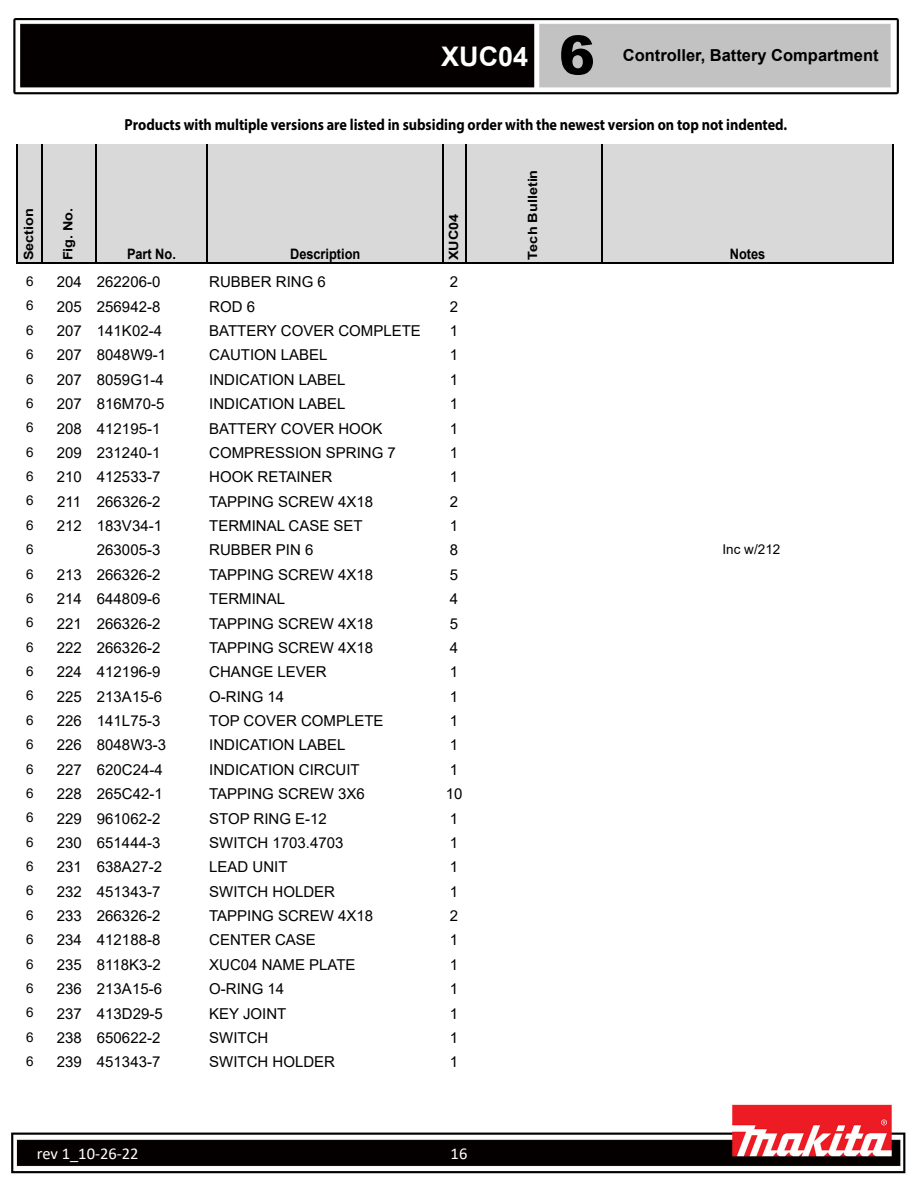
<style>
.page{position:relative;width:918px;height:1188px;background:#fff}
.page>*{position:absolute;margin:0;border:0;box-sizing:border-box;transform-origin:0 0}
.t1{font:900 54px "Arial";color:#000}
.t2{font:700 27px "Arial";color:#fff}
.t3{font:700 16.5px "Arial";color:#000}
.t4{font:16.5px "Calibri";color:#fff}
.t5{font:700 16.05px "Myriad Pro";color:#000;scale:.89 1}
.t6{font:15px "Arial";color:#000}
.t7{font:700 14.4px "Arial";letter-spacing:-.005em;color:#000;scale:.89 1}
.t8{font:13.5px "Arial";color:#000}
.t9{font:700 12.75px "Arial";color:#000;scale:1.13 1}
</style>
<div class="page">
<img style="left:11px;top:18px;width:895px;height:1156px">
<div style="left:18px;top:144px;width:876px;height:120px;background:#d9d9d9"></div>
<hr style="left:17px;top:144px;width:1px;height:120px;background:#000">
<hr style="left:41px;top:144px;width:1px;height:120px;background:#000">
<hr style="left:95px;top:144px;width:1px;height:120px;background:#000">
<hr style="left:207px;top:144px;width:1px;height:120px;background:#000">
<hr style="left:443px;top:144px;width:1px;height:120px;background:#000">
<hr style="left:465px;top:144px;width:1px;height:120px;background:#000">
<hr style="left:601px;top:144px;width:1px;height:120px;background:#000">
<hr style="left:893px;top:144px;width:1px;height:120px;background:#000">
<hr style="left:18px;top:263px;width:876px;height:1px;background:#000">
<h2 class="t2" style="left:441px;top:37px;width:89px">XUC04</h2>
<h1 class="t1" style="left:559px;top:16px;width:38px">6</h1>
<p class="t3" style="left:623px;top:44px;width:257px">Controller, Battery Compartment</p>
<p class="t9" style="left:20px;top:260px;width:48px;rotate:-90deg">Section</p>
<p class="t9" style="left:59px;top:260px;width:48px;rotate:-90deg">Fig. No.</p>
<p class="t5" style="left:125px;top:114px;width:746px">Products with multiple versions are listed in subsiding order with the newest version on top not indented.</p>
<p class="t7" style="left:127px;top:244px;width:56px">Part No.</p>
<p class="t7" style="left:290px;top:244px;width:80px">Description</p>
<p class="t9" style="left:445px;top:260px;width:43px;rotate:-90deg">XUC04</p>
<p class="t9" style="left:524px;top:260px;width:82px;rotate:-90deg">Tech Bulletin</p>
<p class="t7" style="left:730px;top:244px;width:41px">Notes</p>
<p class="t8" style="left:26px;top:272px;width:9px">6</p>
<p class="t6" style="left:57px;top:272px;width:105px">204 262206-0</p>
<p class="t6" style="left:209px;top:272px;width:118px">RUBBER RING 6</p>
<p class="t6" style="left:450px;top:272px;width:10px">2</p>
<p class="t8" style="left:26px;top:296px;width:9px">6</p>
<p class="t6" style="left:57px;top:296px;width:105px">205 256942-8</p>
<p class="t6" style="left:209px;top:296px;width:47px">ROD 6</p>
<p class="t6" style="left:450px;top:296px;width:10px">2</p>
<p class="t8" style="left:26px;top:321px;width:9px">6</p>
<p class="t6" style="left:57px;top:320px;width:107px">207 141K02-4</p>
<p class="t6" style="left:209px;top:320px;width:213px">BATTERY COVER COMPLETE</p>
<p class="t6" style="left:450px;top:320px;width:10px">1</p>
<p class="t8" style="left:26px;top:345px;width:9px">6</p>
<p class="t6" style="left:57px;top:345px;width:111px">207 8048W9-1</p>
<p class="t6" style="left:209px;top:345px;width:120px">CAUTION LABEL</p>
<p class="t6" style="left:450px;top:345px;width:10px">1</p>
<p class="t8" style="left:26px;top:370px;width:9px">6</p>
<p class="t6" style="left:57px;top:369px;width:109px">207 8059G1-4</p>
<p class="t6" style="left:209px;top:369px;width:138px">INDICATION LABEL</p>
<p class="t6" style="left:450px;top:369px;width:10px">1</p>
<p class="t8" style="left:26px;top:394px;width:9px">6</p>
<p class="t6" style="left:57px;top:394px;width:109px">207 816M70-5</p>
<p class="t6" style="left:209px;top:394px;width:138px">INDICATION LABEL</p>
<p class="t6" style="left:450px;top:394px;width:10px">1</p>
<p class="t8" style="left:26px;top:418px;width:9px">6</p>
<p class="t6" style="left:57px;top:418px;width:105px">208 412195-1</p>
<p class="t6" style="left:209px;top:418px;width:175px">BATTERY COVER HOOK</p>
<p class="t6" style="left:450px;top:418px;width:10px">1</p>
<p class="t8" style="left:26px;top:443px;width:9px">6</p>
<p class="t6" style="left:57px;top:442px;width:105px">209 231240-1</p>
<p class="t6" style="left:209px;top:442px;width:188px">COMPRESSION SPRING 7</p>
<p class="t6" style="left:450px;top:442px;width:10px">1</p>
<p class="t8" style="left:26px;top:467px;width:9px">6</p>
<p class="t6" style="left:57px;top:467px;width:105px">210 412533-7</p>
<p class="t6" style="left:209px;top:467px;width:125px">HOOK RETAINER</p>
<p class="t6" style="left:450px;top:467px;width:10px">1</p>
<p class="t8" style="left:26px;top:491px;width:9px">6</p>
<p class="t6" style="left:57px;top:491px;width:105px">211 266326-2</p>
<p class="t6" style="left:209px;top:491px;width:165px">TAPPING SCREW 4X18</p>
<p class="t6" style="left:450px;top:491px;width:10px">2</p>
<p class="t8" style="left:26px;top:516px;width:9px">6</p>
<p class="t6" style="left:57px;top:515px;width:107px">212 183V34-1</p>
<p class="t6" style="left:209px;top:515px;width:155px">TERMINAL CASE SET</p>
<p class="t6" style="left:450px;top:515px;width:10px">1</p>
<p class="t8" style="left:26px;top:540px;width:9px">6</p>
<p class="t6" style="left:97px;top:540px;width:65px">263005-3</p>
<p class="t6" style="left:209px;top:540px;width:106px">RUBBER PIN 6</p>
<p class="t6" style="left:450px;top:540px;width:10px">8</p>
<p class="t8" style="left:723px;top:540px;width:59px">Inc w/212</p>
<p class="t8" style="left:26px;top:565px;width:9px">6</p>
<p class="t6" style="left:57px;top:564px;width:105px">213 266326-2</p>
<p class="t6" style="left:209px;top:564px;width:165px">TAPPING SCREW 4X18</p>
<p class="t6" style="left:450px;top:564px;width:10px">5</p>
<p class="t8" style="left:26px;top:589px;width:9px">6</p>
<p class="t6" style="left:57px;top:589px;width:105px">214 644809-6</p>
<p class="t6" style="left:209px;top:589px;width:77px">TERMINAL</p>
<p class="t6" style="left:450px;top:589px;width:10px">4</p>
<p class="t8" style="left:26px;top:613px;width:9px">6</p>
<p class="t6" style="left:57px;top:613px;width:105px">221 266326-2</p>
<p class="t6" style="left:209px;top:613px;width:165px">TAPPING SCREW 4X18</p>
<p class="t6" style="left:450px;top:613px;width:10px">5</p>
<p class="t8" style="left:26px;top:638px;width:9px">6</p>
<p class="t6" style="left:57px;top:637px;width:105px">222 266326-2</p>
<p class="t6" style="left:209px;top:637px;width:165px">TAPPING SCREW 4X18</p>
<p class="t6" style="left:450px;top:637px;width:10px">4</p>
<p class="t8" style="left:26px;top:662px;width:9px">6</p>
<p class="t6" style="left:57px;top:662px;width:105px">224 412196-9</p>
<p class="t6" style="left:209px;top:662px;width:119px">CHANGE LEVER</p>
<p class="t6" style="left:450px;top:662px;width:10px">1</p>
<p class="t8" style="left:26px;top:686px;width:9px">6</p>
<p class="t6" style="left:57px;top:686px;width:107px">225 213A15-6</p>
<p class="t6" style="left:209px;top:686px;width:77px">O-RING 14</p>
<p class="t6" style="left:450px;top:686px;width:10px">1</p>
<p class="t8" style="left:26px;top:711px;width:9px">6</p>
<p class="t6" style="left:57px;top:710px;width:105px">226 141L75-3</p>
<p class="t6" style="left:209px;top:710px;width:176px">TOP COVER COMPLETE</p>
<p class="t6" style="left:450px;top:710px;width:10px">1</p>
<p class="t8" style="left:26px;top:735px;width:9px">6</p>
<p class="t6" style="left:57px;top:735px;width:111px">226 8048W3-3</p>
<p class="t6" style="left:209px;top:735px;width:138px">INDICATION LABEL</p>
<p class="t6" style="left:450px;top:735px;width:10px">1</p>
<p class="t8" style="left:26px;top:760px;width:9px">6</p>
<p class="t6" style="left:57px;top:759px;width:108px">227 620C24-4</p>
<p class="t6" style="left:209px;top:759px;width:152px">INDICATION CIRCUIT</p>
<p class="t6" style="left:450px;top:759px;width:10px">1</p>
<p class="t8" style="left:26px;top:784px;width:9px">6</p>
<p class="t6" style="left:57px;top:784px;width:108px">228 265C42-1</p>
<p class="t6" style="left:209px;top:784px;width:157px">TAPPING SCREW 3X6</p>
<p class="t6" style="left:446px;top:784px;width:18px">10</p>
<p class="t8" style="left:26px;top:808px;width:9px">6</p>
<p class="t6" style="left:57px;top:808px;width:105px">229 961062-2</p>
<p class="t6" style="left:209px;top:808px;width:119px">STOP RING E-12</p>
<p class="t6" style="left:450px;top:808px;width:10px">1</p>
<p class="t8" style="left:26px;top:833px;width:9px">6</p>
<p class="t6" style="left:57px;top:832px;width:105px">230 651444-3</p>
<p class="t6" style="left:209px;top:832px;width:136px">SWITCH 1703.4703</p>
<p class="t6" style="left:450px;top:832px;width:10px">1</p>
<p class="t8" style="left:26px;top:857px;width:9px">6</p>
<p class="t6" style="left:57px;top:857px;width:107px">231 638A27-2</p>
<p class="t6" style="left:209px;top:857px;width:80px">LEAD UNIT</p>
<p class="t6" style="left:450px;top:857px;width:10px">1</p>
<p class="t8" style="left:26px;top:881px;width:9px">6</p>
<p class="t6" style="left:57px;top:881px;width:105px">232 451343-7</p>
<p class="t6" style="left:209px;top:881px;width:127px">SWITCH HOLDER</p>
<p class="t6" style="left:450px;top:881px;width:10px">1</p>
<p class="t8" style="left:26px;top:906px;width:9px">6</p>
<p class="t6" style="left:57px;top:905px;width:105px">233 266326-2</p>
<p class="t6" style="left:209px;top:905px;width:165px">TAPPING SCREW 4X18</p>
<p class="t6" style="left:450px;top:905px;width:10px">2</p>
<p class="t8" style="left:26px;top:930px;width:9px">6</p>
<p class="t6" style="left:57px;top:930px;width:105px">234 412188-8</p>
<p class="t6" style="left:209px;top:930px;width:108px">CENTER CASE</p>
<p class="t6" style="left:450px;top:930px;width:10px">1</p>
<p class="t8" style="left:26px;top:955px;width:9px">6</p>
<p class="t6" style="left:57px;top:954px;width:106px">235 8118K3-2</p>
<p class="t6" style="left:209px;top:954px;width:148px">XUC04 NAME PLATE</p>
<p class="t6" style="left:450px;top:954px;width:10px">1</p>
<p class="t8" style="left:26px;top:979px;width:9px">6</p>
<p class="t6" style="left:57px;top:979px;width:107px">236 213A15-6</p>
<p class="t6" style="left:209px;top:979px;width:77px">O-RING 14</p>
<p class="t6" style="left:450px;top:979px;width:10px">1</p>
<p class="t8" style="left:26px;top:1003px;width:9px">6</p>
<p class="t6" style="left:57px;top:1003px;width:108px">237 413D29-5</p>
<p class="t6" style="left:209px;top:1003px;width:79px">KEY JOINT</p>
<p class="t6" style="left:450px;top:1003px;width:10px">1</p>
<p class="t8" style="left:26px;top:1028px;width:9px">6</p>
<p class="t6" style="left:57px;top:1027px;width:105px">238 650622-2</p>
<p class="t6" style="left:209px;top:1027px;width:61px">SWITCH</p>
<p class="t6" style="left:450px;top:1027px;width:10px">1</p>
<p class="t8" style="left:26px;top:1052px;width:9px">6</p>
<p class="t6" style="left:57px;top:1052px;width:105px">239 451343-7</p>
<p class="t6" style="left:209px;top:1052px;width:127px">SWITCH HOLDER</p>
<p class="t6" style="left:450px;top:1052px;width:10px">1</p>
<p class="t4" style="left:37px;top:1142px;width:103px">rev 1_10-26-22</p>
<p class="t4" style="left:451px;top:1142px;width:18px">16</p>
</div>
